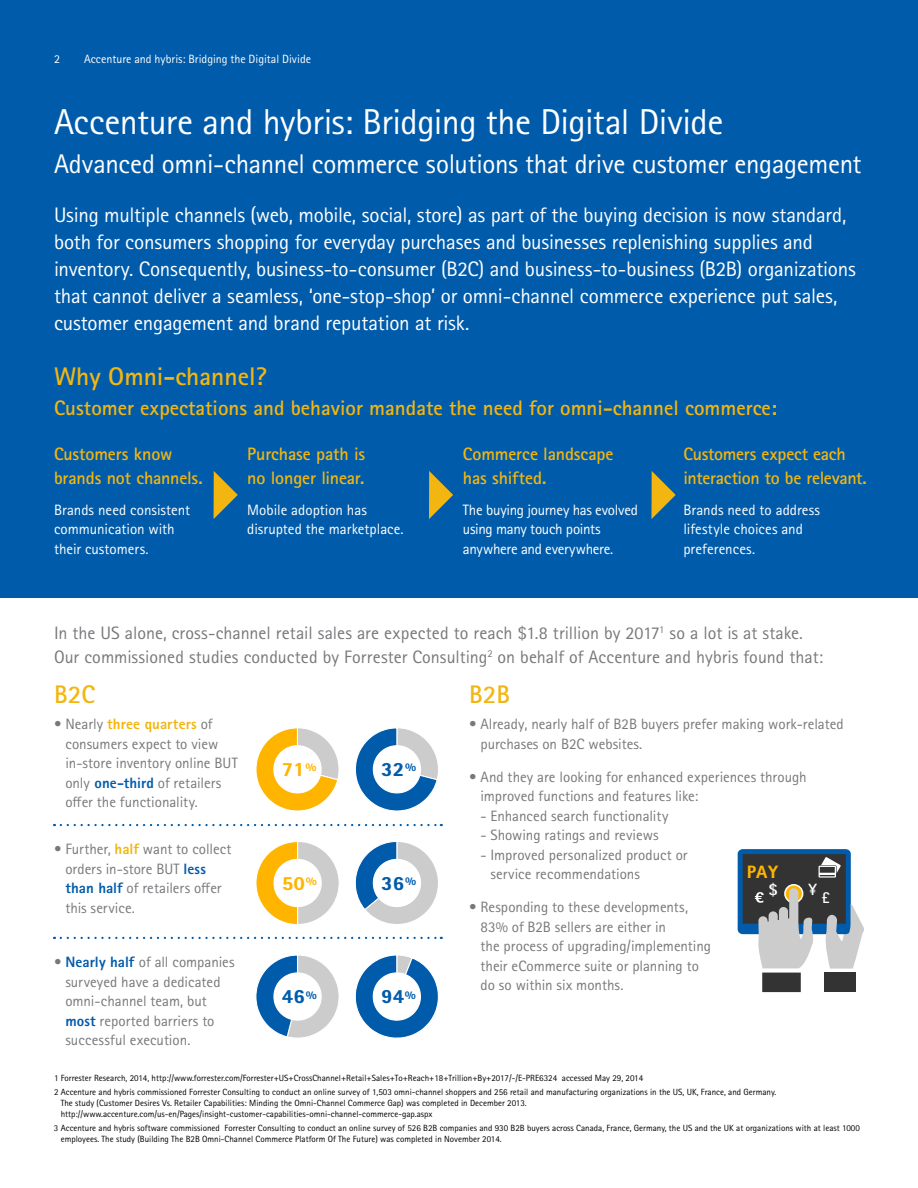
<style>
.page{position:relative;width:918px;height:1188px;background:#fff}
.page>*{position:absolute;margin:0;border:0;box-sizing:border-box;transform-origin:0 0}
.t1{font:36px "Rotis Sans Seriffor ACN";letter-spacing:-.015em;color:#fff}
.t2{font:27px "Rotis Sans Seriffor ACN";letter-spacing:-.01em;color:#fff}
.t3{font:700 25.5px "Rotis Sans Seriffor ACN";color:#f3b610}
.t4{font:21px/27px "Rotis Sans Seriffor ACN";letter-spacing:-.01em;color:#fff}
.t5{font:700 21px "Rotis Sans Seriffor ACN";color:#f3b610}
.t6{font:900 20.25px "Rotis Sans Seriffor ACN";color:#005cab}
.t7{font:900 20.25px "Rotis Sans Seriffor ACN";color:#ffb500}
.t8{font:18px/24px "Rotis Sans Seriffor ACN";color:#77787b}
.t9{font:700 18px/24px "Rotis Sans Seriffor ACN";letter-spacing:-.01em;color:#f3b610}
.t10{font:900 17.85px "Rotis Sans Seriffor ACN";color:#ffb500}
.t11{font:700 16.35px "Rotis Sans Seriffor ACN";color:#fff}
.t12{font:15px/19.5px "Rotis Sans Seriffor ACN";color:#77787b}
.t13{font:15px/19.5px "Rotis Sans Seriffor ACN";letter-spacing:-.005em;color:#fff}
.t14{font:12px "Rotis Sans Seriffor ACN";color:#fff}
.t15{font:9px/10.8px "Rotis Sans Seriffor ACN";color:#000}
.s1{font-weight:800;color:#f3b610}
.s2{font-weight:800;color:#005cab}
</style>
<div class="page">
<div style="left:0;top:0;width:918px;height:597px;background:#005cab"></div>
<svg style="left:214px;top:471px;width:24px;height:48px"></svg>
<svg style="left:429px;top:471px;width:24px;height:48px"></svg>
<svg style="left:652px;top:471px;width:24px;height:48px"></svg>
<svg style="left:61px;top:824px;width:381px;height:2px"></svg>
<svg style="left:61px;top:937px;width:381px;height:2px"></svg>
<svg style="left:738px;top:849px;width:126px;height:143px"></svg>
<svg style="left:256px;top:728px;width:83px;height:83px"></svg>
<svg style="left:355px;top:728px;width:83px;height:83px"></svg>
<svg style="left:256px;top:841px;width:83px;height:84px"></svg>
<svg style="left:355px;top:841px;width:83px;height:83px"></svg>
<svg style="left:256px;top:955px;width:83px;height:83px"></svg>
<svg style="left:355px;top:955px;width:84px;height:83px"></svg>
<h3 class="t14" style="left:54px;top:52px;width:7px">2</h3>
<h3 class="t14" style="left:84px;top:52px;width:229px">Accenture and hybris: Bridging the Digital Divide</h3>
<h1 class="t1" style="left:54px;top:101px;width:671px">Accenture and hybris: Bridging the Digital Divide</h1>
<h2 class="t2" style="left:54px;top:148px;width:809px">Advanced omni-channel commerce solutions that drive customer engagement</h2>
<p class="t4" style="left:54px;top:201px;width:803px">Using multiple channels (web, mobile, social, store) as part of the buying decision is now standard, both for consumers shopping for everyday purchases and businesses replenishing supplies and inventory. Consequently, business-to-consumer (B2C) and business-to-business (B2B) organizations that cannot deliver a seamless, ‘one-stop-shop’ or omni-channel commerce experience put sales, customer engagement and brand reputation at risk.</p>
<h3 class="t3" style="left:54px;top:360px;width:214px">Why Omni-channel?</h3>
<h3 class="t5" style="left:54px;top:394px;width:725px">Customer expectations and behavior mandate the need for omni-channel commerce:</h3>
<h3 class="t9" style="left:54px;top:442px;width:150px">Customers know brands not channels.</h3>
<h3 class="t9" style="left:247px;top:442px;width:119px">Purchase path is no longer linear.</h3>
<h3 class="t9" style="left:463px;top:442px;width:152px">Commerce landscape has shifted.</h3>
<h3 class="t9" style="left:683px;top:442px;width:185px">Customers expect each interaction to be relevant.</h3>
<h3 class="t13" style="left:54px;top:500px;width:138px">Brands need consistent communication with their customers.</h3>
<h3 class="t13" style="left:247px;top:500px;width:158px">Mobile adoption has disrupted the marketplace.</h3>
<h3 class="t13" style="left:463px;top:500px;width:177px">The buying journey has evolved using many touch points anywhere and everywhere.</h3>
<h3 class="t13" style="left:683px;top:500px;width:138px">Brands need to address lifestyle choices and preferences.</h3>
<h3 class="t8" style="left:54px;top:621px;width:771px">In the US alone, cross-channel retail sales are expected to reach $1.8 trillion by 2017<sup>1</sup> so a lot is at stake.<br>Our commissioned studies conducted by Forrester Consulting<sup>2</sup> on behalf of Accenture and hybris found that:</h3>
<h3 class="t3" style="left:54px;top:678px;width:43px">B2C</h3>
<h3 class="t12" style="left:65px;top:715px;width:174px;text-indent:-11px">• Nearly <span class="s1">three quarters</span> of consumers expect to view in-store inventory online BUT only <span class="s2">one-third</span> of retailers offer the functionality.</h3>
<h3 class="t12" style="left:65px;top:839px;width:168px;text-indent:-11px">• Further, <span class="s1">half</span> want to collect orders in-store BUT <span class="s2">less than half</span> of retailers offer this service.</h3>
<h3 class="t12" style="left:65px;top:953px;width:171px;text-indent:-11px">• <span class="s2">Nearly half</span> of all companies surveyed have a dedicated omni-channel team, but <span class="s2">most</span> reported barriers to successful execution.</h3>
<h3 class="t7" style="left:282px;top:756px;width:36px">71<sup>%</sup></h3>
<h3 class="t6" style="left:381px;top:756px;width:36px">32<sup>%</sup></h3>
<h3 class="t7" style="left:282px;top:870px;width:36px">50<sup>%</sup></h3>
<h3 class="t6" style="left:381px;top:870px;width:36px">36<sup>%</sup></h3>
<h3 class="t6" style="left:282px;top:983px;width:36px">46<sup>%</sup></h3>
<h3 class="t6" style="left:381px;top:983px;width:36px">94<sup>%</sup></h3>
<h3 class="t3" style="left:469px;top:678px;width:43px">B2B</h3>
<h3 class="t12" style="left:481px;top:715px;width:365px;text-indent:-11px">• Already, nearly half of B2B buyers prefer making work-related purchases on B2C websites.</h3>
<h3 class="t12" style="left:481px;top:767px;width:328px;text-indent:-11px">• And they are looking for enhanced experiences through improved functions and features like:</h3>
<h3 class="t12" style="left:481px;top:806px;width:189px">- Enhanced search functionality</h3>
<h3 class="t12" style="left:481px;top:826px;width:180px">- Showing ratings and reviews</h3>
<h3 class="t12" style="left:490px;top:845px;width:199px;text-indent:-10px">- Improved personalized product or service recommendations</h3>
<h3 class="t12" style="left:481px;top:898px;width:232px;text-indent:-11px">• Responding to these developments, 83% of B2B sellers are either in<br>the process of upgrading/implementing their eCommerce suite or planning to do so within six months.</h3>
<h3 class="t10" style="left:747px;top:860px;width:33px">PAY</h3>
<h3 class="t11" style="left:769px;top:880px;width:11px">$</h3>
<h3 class="t11" style="left:808px;top:883px;width:22px">¥ £</h3>
<p class="t15" style="left:54px;top:1071px;width:724px;line-height:14.1px">1 Forrester Research, 2014, http://www.forrester.com/Forrester+US+CrossChannel+Retail+Sales+To+Reach+18+Trillion+By+2017/-/E-PRE6324 accessed May 29, 2014<br>2 Accenture and hybris commissioned Forrester Consulting to conduct an online survey of 1,503 omni-channel shoppers and 256 retail and manufacturing organizations in the US, UK, France, and Germany.</p>
<p class="t15" style="left:61px;top:1098px;width:467px">The study (Customer Desires Vs. Retailer Capabilities: Minding the Omni-Channel Commerce Gap) was completed in December 2013. http://www.accenture.com/us-en/Pages/insight-customer-capabilities-omni-channel-commerce-gap.aspx</p>
<p class="t15" style="left:61px;top:1123px;width:801px;text-indent:-7px">3 Accenture and hybris software commissioned Forrester Consulting to conduct an online survey of 526 B2B companies and 930 B2B buyers across Canada, France, Germany, the US and the UK at organizations with at least 1000 employees. The study (Building The B2B Omni-Channel Commerce Platform Of The Future) was completed in November 2014.</p>
</div>
